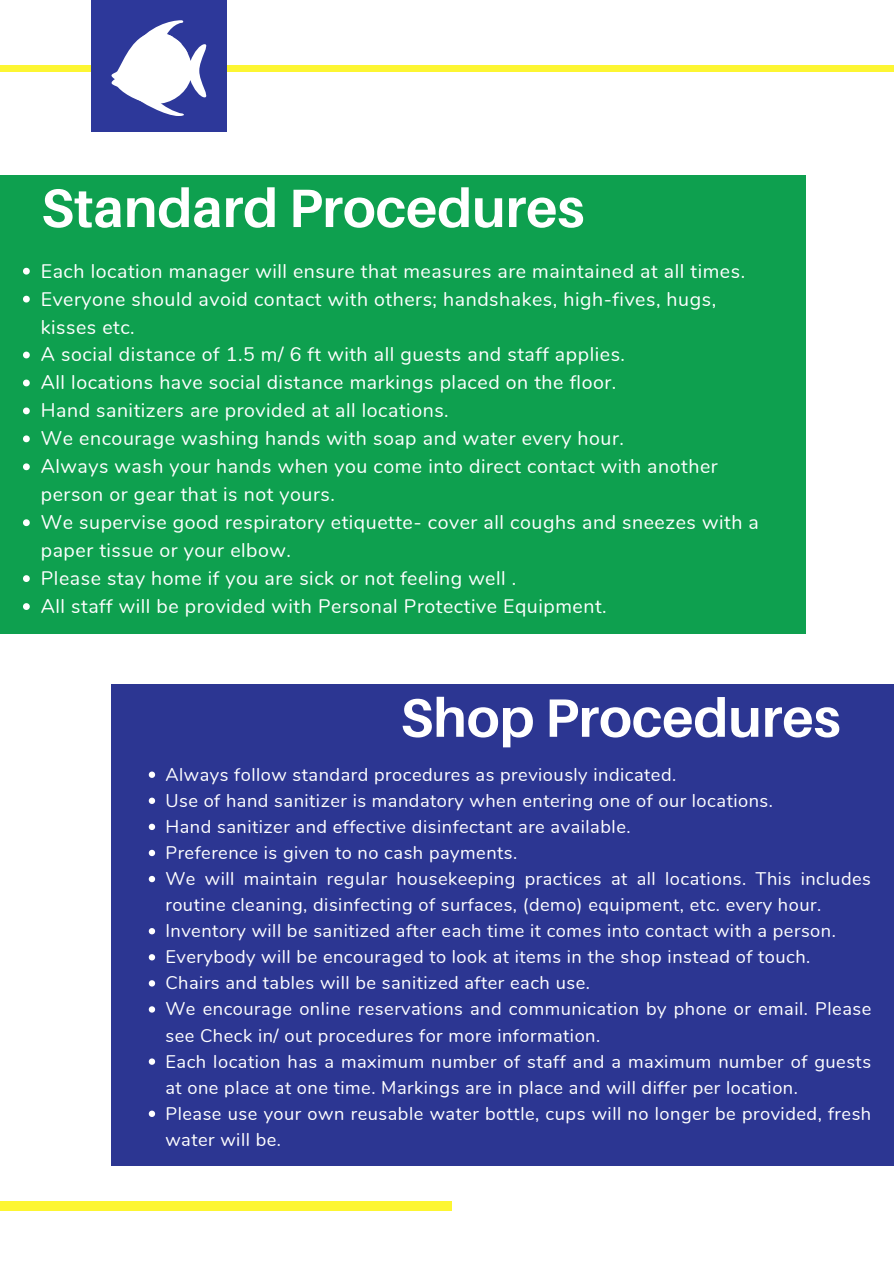
<style>
.page{position:relative;width:894px;height:1264px;background:#fff}
.page>*{position:absolute;margin:0;border:0;box-sizing:border-box;transform-origin:0 0}
.t1{font:700 54px "Aileron";color:#fff}
.t2{font:19.5px/27.9px "Nunito";letter-spacing:.03em;color:#fff}
.t3{font:18.15px/26.1px "Nunito";letter-spacing:.03em;color:#fff}
</style>
<div class="page">
<div style="left:0;top:175px;width:805px;height:458px;background:#0ea04f"></div>
<svg style="left:23px;top:268px;width:7px;height:6px"></svg>
<svg style="left:23px;top:296px;width:7px;height:6px"></svg>
<svg style="left:23px;top:351px;width:7px;height:7px"></svg>
<svg style="left:23px;top:379px;width:7px;height:7px"></svg>
<svg style="left:23px;top:407px;width:7px;height:7px"></svg>
<svg style="left:23px;top:435px;width:7px;height:7px"></svg>
<svg style="left:23px;top:463px;width:7px;height:7px"></svg>
<svg style="left:23px;top:519px;width:7px;height:7px"></svg>
<svg style="left:23px;top:575px;width:7px;height:7px"></svg>
<svg style="left:23px;top:603px;width:7px;height:7px"></svg>
<div style="left:0;top:65px;width:893px;height:6px;background:#fdf632"></div>
<div style="left:92px;top:0;width:135px;height:132px;background:#2d389a"></div>
<svg style="left:111px;top:20px;width:96px;height:96px"></svg>
<div style="left:111px;top:685px;width:782px;height:480px;background:#2c3692"></div>
<svg style="left:149px;top:771px;width:6px;height:7px"></svg>
<svg style="left:149px;top:797px;width:6px;height:7px"></svg>
<svg style="left:149px;top:823px;width:6px;height:7px"></svg>
<svg style="left:149px;top:849px;width:6px;height:7px"></svg>
<svg style="left:149px;top:875px;width:6px;height:7px"></svg>
<svg style="left:149px;top:928px;width:6px;height:6px"></svg>
<svg style="left:149px;top:954px;width:6px;height:6px"></svg>
<svg style="left:149px;top:980px;width:6px;height:6px"></svg>
<svg style="left:149px;top:1006px;width:6px;height:6px"></svg>
<svg style="left:149px;top:1058px;width:6px;height:6px"></svg>
<svg style="left:149px;top:1110px;width:6px;height:6px"></svg>
<div style="left:0;top:1201px;width:451px;height:9px;background:#fdf632"></div>
<h1 class="t1" style="left:41px;top:175px;width:544px">Standard Procedures</h1>
<p class="t2" style="left:41px;top:257px;width:719px">Each location manager will ensure that measures are maintained at all times.<br>Everyone should avoid contact with others; handshakes, high-fives, hugs, kisses etc.<br>A social distance of 1.5 m/ 6 ft with all guests and staff applies.<br>All locations have social distance markings placed on the floor.<br>Hand sanitizers are provided at all locations.<br>We encourage washing hands with soap and water every hour.<br>Always wash your hands when you come into direct contact with another person or gear that is not yours.<br>We supervise good respiratory etiquette- cover all coughs and sneezes with a paper tissue or your elbow.<br>Please stay home if you are sick or not feeling well .<br>All staff will be provided with Personal Protective Equipment.</p>
<h1 class="t1" style="left:400px;top:684px;width:441px">Shop Procedures</h1>
<p class="t3" style="left:165px;top:761px;width:707px">Always follow standard procedures as previously indicated.<br>Use of hand sanitizer is mandatory when entering one of our locations.<br>Hand sanitizer and effective disinfectant are available.<br>Preference is given to no cash payments.<br>We will maintain regular housekeeping practices at all locations. This includes routine cleaning, disinfecting of surfaces, (demo) equipment, etc. every hour.<br>Inventory will be sanitized after each time it comes into contact with a person.<br>Everybody will be encouraged to look at items in the shop instead of touch.<br>Chairs and tables will be sanitized after each use.<br>We encourage online reservations and communication by phone or email. Please see Check in/ out procedures for more information.<br>Each location has a maximum number of staff and a maximum number of guests at one place at one time. Markings are in place and will differ per location.<br>Please use your own reusable water bottle, cups will no longer be provided, fresh water will be.</p>
</div>
